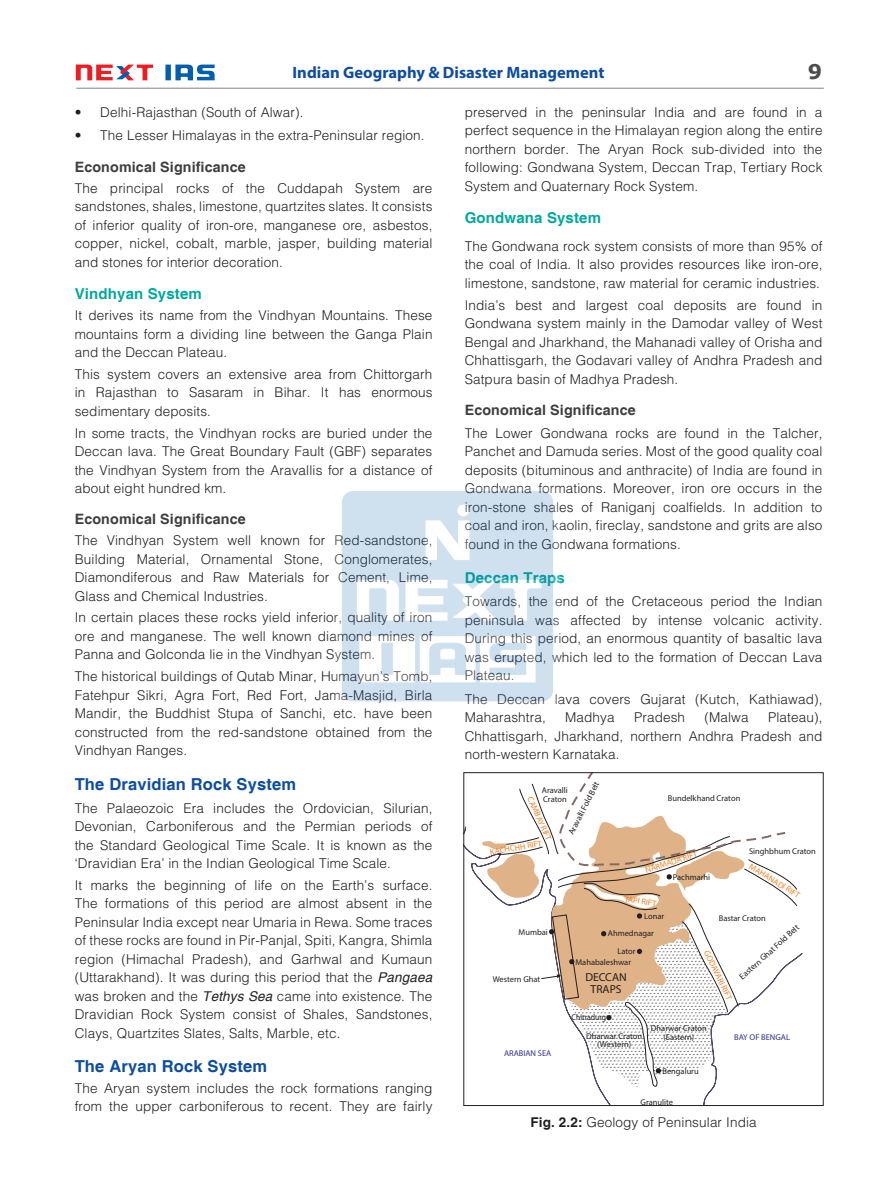
<style>
.page{position:relative;width:895px;height:1195px;background:#fff}
.page>*{position:absolute;margin:0;border:0;box-sizing:border-box;transform-origin:0 0}
.t1{font:700 20.25px "Verdana";color:#4b4c4d}
.Head_2-Sci{font:700 16.5px "Helvetica";letter-spacing:.01em;color:#0d4da1}
.t2{font:700 16.5px "Myriad Pro";color:#0d4da1}
.Head_3-Sci{font:700 15px "Helvetica";letter-spacing:.01em;color:#00a99d}
.Head_4{font:700 14.25px "Helvetica";letter-spacing:.01em;color:#3e3e3f}
.Body_Left_Text{font:300 13.5px/18.5px "Helvetica";letter-spacing:.01em;color:#231f20;text-align:justify}
.I_Indent_Bullet{font:300 13.5px "Helvetica";letter-spacing:.01em;color:#231f20}
.FC{font:300 13.5px "Helvetica";letter-spacing:.01em;color:#231f20}
.t3{font:11.55px/11.6px "Myriad Pro";color:#231f20;text-align:center}
.t4{font:8.4px/8.4px "Myriad Pro";color:#231f20}
.t5{font:8.4px "Myriad Pro";color:#f58021}
.t6{font:8.4px "Myriad Pro";color:#2e3092}
.t7{font:8.4px "Myriad Pro";color:#231f20;scale:.92 1}
.s1{font-weight:400;font-style:italic}
.s2{font-weight:700}
</style>
<div class="page">
<svg style="left:482px;top:774px;width:321px;height:330px"></svg>
<div style="left:463px;top:772px;width:360px;height:334px;border:1px solid #231f20"></div>
<svg style="left:165px;top:64px;width:49px;height:16px"></svg>
<svg style="left:76px;top:64px;width:77px;height:16px"></svg>
<hr style="left:76px;top:88px;width:747px;height:1px;background:#808285">
<img style="left:342px;top:491px;width:211px;height:211px">
<p class="t2" style="left:292px;top:62px;width:313px">Indian Geography &amp; Disaster Management</p>
<h1 class="t1" style="left:807px;top:58px;width:16px">9</h1>
<p class="I_Indent_Bullet" style="left:75px;top:104px;width:230px">• Delhi-Rajasthan (South of Alwar).</p>
<p class="I_Indent_Bullet" style="left:75px;top:127px;width:351px">• The Lesser Himalayas in the extra-Peninsular region.</p>
<p class="Head_4" style="left:75px;top:159px;width:172px">Economical Significance</p>
<p class="Body_Left_Text" style="left:75px;top:179px;width:359px">The principal rocks of the Cuddapah System are sandstones, shales, limestone, quartzites slates. It consists of inferior quality of iron-ore, manganese ore, asbestos, copper, nickel, cobalt, marble, jasper, building material and stones for interior decoration.</p>
<p class="Head_3-Sci" style="left:75px;top:285px;width:129px">Vindhyan System</p>
<p class="Body_Left_Text" style="left:75px;top:306px;width:359px">It derives its name from the Vindhyan Mountains. These mountains form a dividing line between the Ganga Plain and the Deccan Plateau.</p>
<p class="Body_Left_Text" style="left:75px;top:364px;width:359px">This system covers an extensive area from Chittorgarh in Rajasthan to Sasaram in Bihar. It has enormous sedimentary deposits.</p>
<p class="Body_Left_Text" style="left:75px;top:423px;width:359px">In some tracts, the Vindhyan rocks are buried under the Deccan lava. The Great Boundary Fault (GBF) separates the Vindhyan System from the Aravallis for a distance of about eight hundred km.</p>
<p class="Head_4" style="left:75px;top:511px;width:172px">Economical Significance</p>
<p class="Body_Left_Text" style="left:75px;top:531px;width:359px">The Vindhyan System well known for Red-sandstone, Building Material, Ornamental Stone, Conglomerates, Diamondiferous and Raw Materials for Cement, Lime, Glass and Chemical Industries.</p>
<p class="Body_Left_Text" style="left:75px;top:608px;width:359px">In certain places these rocks yield inferior, quality of iron ore and manganese. The well known diamond mines of Panna and Golconda lie in the Vindhyan System.</p>
<p class="Body_Left_Text" style="left:75px;top:667px;width:359px">The historical buildings of Qutab Minar, Humayun’s Tomb, Fatehpur Sikri, Agra Fort, Red Fort, Jama-Masjid, Birla Mandir, the Buddhist Stupa of Sanchi, etc. have been constructed from the red-sandstone obtained from the Vindhyan Ranges.</p>
<p class="Head_2-Sci" style="left:75px;top:774px;width:223px">The Dravidian Rock System</p>
<p class="Body_Left_Text" style="left:75px;top:798px;width:359px">The Palaeozoic Era includes the Ordovician, Silurian, Devonian, Carboniferous and the Permian periods of the Standard Geological Time Scale. It is known as the ‘Dravidian Era’ in the Indian Geological Time Scale.</p>
<p class="Body_Left_Text" style="left:75px;top:875px;width:359px">It marks the beginning of life on the Earth’s surface.<br>The formations of this period are almost absent in the Peninsular India except near Umaria in Rewa. Some traces of these rocks are found in Pir-Panjal, Spiti, Kangra, Shimla region (Himachal Pradesh), and Garhwal and Kumaun (Uttarakhand). It was during this period that the <span class="s1">Pangaea </span>was broken and the <span class="s1">Tethys Sea</span> came into existence. The Dravidian Rock System consist of Shales, Sandstones, Clays, Quartzites Slates, Salts, Marble, etc.</p>
<p class="Head_2-Sci" style="left:75px;top:1056px;width:194px">The Aryan Rock System</p>
<p class="Body_Left_Text" style="left:75px;top:1078px;width:359px">The Aryan system includes the rock formations ranging from the upper carboniferous to recent. They are fairly</p>
<p class="Body_Left_Text" style="left:464px;top:103px;width:359px">preserved in the peninsular India and are found in a perfect sequence in the Himalayan region along the entire northern border. The Aryan Rock sub-divided into the following: Gondwana System, Deccan Trap, Tertiary Rock System and Quaternary Rock System.</p>
<p class="Head_3-Sci" style="left:464px;top:209px;width:138px">Gondwana System</p>
<p class="Body_Left_Text" style="left:464px;top:236px;width:359px">The Gondwana rock system consists of more than 95% of the coal of India. It also provides resources like iron-ore, limestone, sandstone, raw material for ceramic industries.</p>
<p class="Body_Left_Text" style="left:464px;top:295px;width:359px">India’s best and largest coal deposits are found in Gondwana system mainly in the Damodar valley of West Bengal and Jharkhand, the Mahanadi valley of Orisha and Chhattisgarh, the Godavari valley of Andhra Pradesh and Satpura basin of Madhya Pradesh.</p>
<p class="Head_4" style="left:464px;top:401px;width:172px">Economical Significance</p>
<p class="Body_Left_Text" style="left:464px;top:423px;width:359px">The Lower Gondwana rocks are found in the Talcher, Panchet and Damuda series. Most of the good quality coal deposits (bituminous and anthracite) of India are found in Gondwana formations. Moreover, iron ore occurs in the iron-stone shales of Raniganj coalfields. In addition to coal and iron, kaolin, fireclay, sandstone and grits are also found in the Gondwana formations.</p>
<p class="Head_3-Sci" style="left:464px;top:569px;width:102px">Deccan Traps</p>
<p class="Body_Left_Text" style="left:464px;top:592px;width:359px">Towards, the end of the Cretaceous period the Indian peninsula was affected by intense volcanic activity.<br>During this period, an enormous quantity of basaltic lava was erupted, which led to the formation of Deccan Lava Plateau.</p>
<p class="Body_Left_Text" style="left:464px;top:689px;width:359px">The Deccan lava covers Gujarat (Kutch, Kathiawad),<br>Maharashtra,</p>
<p class="Body_Left_Text" style="left:464px;top:708px;width:359px;text-indent:303px">Plateau), Chhattisgarh, Jharkhand, northern Andhra Pradesh and north-western Karnataka.</p>
<p class="t4" style="left:667px;top:793px;width:74px">Bundelkhand Craton</p>
<p class="Body_Left_Text" style="left:565px;top:708px;width:51px">Madhya</p>
<p class="Body_Left_Text" style="left:634px;top:708px;width:53px">Pradesh</p>
<p class="Body_Left_Text" style="left:704px;top:708px;width:46px">(Malwa</p>
<p class="t4" style="left:566px;top:832px;width:60px;rotate:-63deg">Aravalli Fold Belt</p>
<p class="t4" style="left:542px;top:786px;width:27px">Aravalli<br>Craton</p>
<p class="t5" style="left:534px;top:795px;width:49px;rotate:66deg">CAMBAY RIFT</p>
<p class="t5" style="left:489px;top:847px;width:54px;rotate:-10deg">KACHCHH RIFT</p>
<p class="t4" style="left:749px;top:847px;width:68px">Singhbhum Craton</p>
<p class="t5" style="left:643px;top:865px;width:56px;rotate:-18deg">NARMADA RIFT</p>
<p class="t5" style="left:625px;top:894px;width:33px;rotate:8deg">TAPI RIFT</p>
<p class="t4" style="left:644px;top:911px;width:21px">Lonar</p>
<p class="t4" style="left:607px;top:929px;width:48px">Ahmednagar</p>
<p class="t4" style="left:617px;top:946px;width:20px">Lator</p>
<p class="t4" style="left:575px;top:957px;width:57px">Mahabaleshwar</p>
<p class="t3" style="left:585px;top:971px;width:43px">DECCAN<br>TRAPS</p>
<p class="t5" style="left:752px;top:861px;width:59px;rotate:32deg">MAHANADI RIFT</p>
<p class="t4" style="left:672px;top:872px;width:39px">Pachmarhi</p>
<p class="t4" style="left:718px;top:914px;width:49px">Bastar Craton</p>
<p class="t4" style="left:737px;top:974px;width:78px;rotate:-42deg">Eastern Ghat Fold Belt</p>
<p class="t4" style="left:518px;top:927px;width:31px">Mumbai</p>
<p class="t5" style="left:710px;top:949px;width:55px;rotate:64deg">GODAVARI RIFT</p>
<p class="t4" style="left:492px;top:974px;width:49px">Western Ghat</p>
<p class="t6" style="left:504px;top:1048px;width:49px">ARABIAN SEA</p>
<p class="t7" style="left:571px;top:1012px;width:39px">Chitradurg</p>
<p class="t4" style="left:650px;top:1024px;width:57px">Dharwar Craton</p>
<p class="t4" style="left:586px;top:1031px;width:57px">Dharwar Craton</p>
<p class="t4" style="left:663px;top:1032px;width:32px">(Eastern)</p>
<p class="t4" style="left:597px;top:1040px;width:36px">(Western)</p>
<p class="t4" style="left:662px;top:1066px;width:38px">Bengaluru</p>
<p class="t4" style="left:640px;top:1098px;width:34px">Granulite</p>
<p class="t6" style="left:734px;top:1032px;width:57px">BAY OF BENGAL</p>
<p class="FC" style="left:530px;top:1114px;width:228px"><span class="s2">Fig. 2.2:</span> Geology of Peninsular India</p>
</div>
